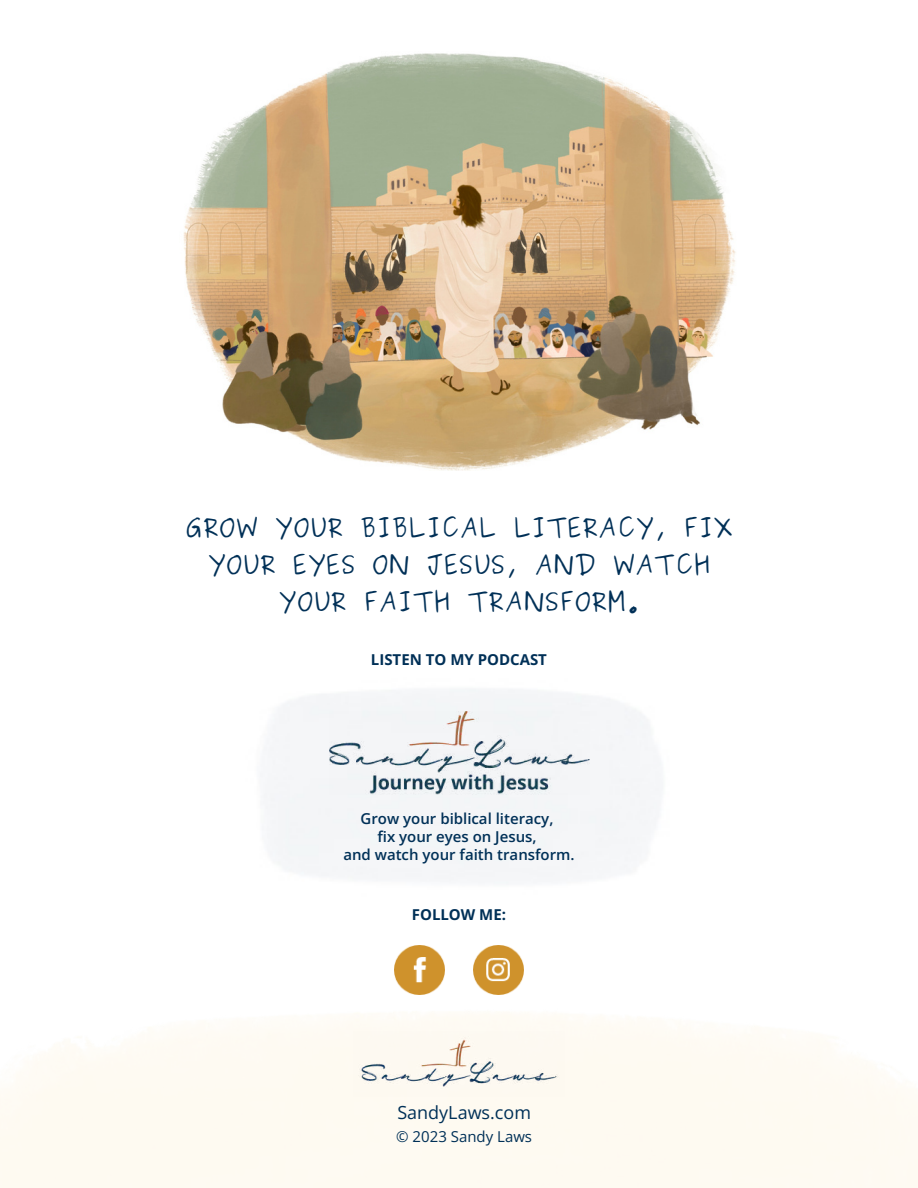
<style>
.page{position:relative;width:918px;height:1188px;background:#fff}
.page>*{position:absolute;margin:0;border:0;box-sizing:border-box;transform-origin:0 0}
.t1{font:25.5px/37.2px "Purisa";color:#003057;text-align:center}
.t2{font:18px "Open Sans";color:#003057}
.t3{font:600 15px/18px "Open Sans";color:#003057;text-align:center}
.t4{font:700 15px "Open Sans";color:#003057}
.t5{font:15px "Open Sans";color:#003057}
</style>
<div class="page">
<img style="left:183px;top:53px;width:553px;height:418px">
<img style="left:395px;top:945px;width:49px;height:22px">
<img style="left:474px;top:945px;width:49px;height:22px">
<img style="left:0;top:967px;width:918px;height:221px">
<img style="left:353px;top:1031px;width:212px;height:65px">
<img style="left:264px;top:689px;width:397px;height:195px">
<img style="left:329px;top:712px;width:260px;height:83px">
<p class="t1" style="left:185px;top:510px;width:550px">GROW YOUR BIBLICAL LITERACY, FIX<br>YOUR EYES ON JESUS, AND WATCH<br>YOUR FAITH TRANSFORM.</p>
<p class="t4" style="left:371px;top:649px;width:178px">LISTEN TO MY PODCAST</p>
<p class="t3" style="left:343px;top:809px;width:233px">Grow your biblical literacy,<br>fix your eyes on Jesus,<br>and watch your faith transform.</p>
<p class="t4" style="left:412px;top:904px;width:96px">FOLLOW ME:</p>
<p class="t2" style="left:397px;top:1100px;width:135px">SandyLaws.com</p>
<p class="t5" style="left:396px;top:1126px;width:137px">© 2023 Sandy Laws</p>
</div>
